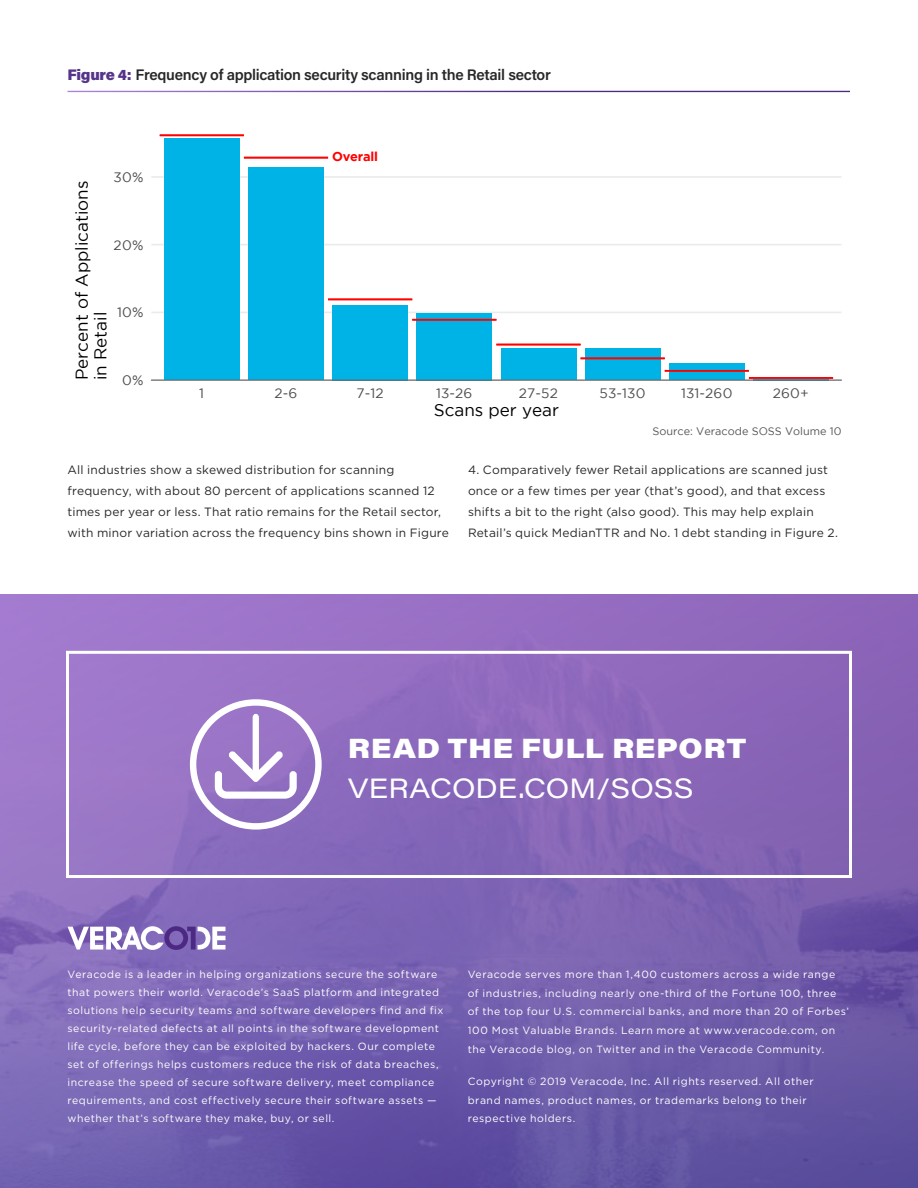
<style>
.page{position:relative;width:918px;height:1188px;background:#fff}
.page>*{position:absolute;margin:0;border:0;box-sizing:border-box;transform-origin:0 0}
.t1{font:900 27.3px "Acumin Pro Wide";letter-spacing:.02em;color:#fff}
.t2{font:27.3px "Acumin Pro Wide";letter-spacing:.005em;color:#fff}
.t3{font:17.1px/18.5px "Gotham";color:#000}
.t4{font:600 15.3px "Acumin Pro";letter-spacing:-.02em;color:#292829}
.t5{font:13.65px "Gotham";letter-spacing:.015em;color:#4d4d4d}
.t6{font:700 12.75px "Gotham";letter-spacing:-.02em;color:#f00}
.t7{font:12px/21px "Gotham";letter-spacing:.015em;color:#292829}
.t8{font:10.8px "Gotham";color:#545454}
.t9{font:10.5px/18.1px "Gotham";letter-spacing:.05em;color:#fff}
.s1{font-weight:900;color:#553489}
</style>
<div class="page">
<hr style="left:151px;top:379px;width:691px;height:2px;background:#ebebeb">
<hr style="left:151px;top:312px;width:691px;height:1px;background:#ebebeb">
<hr style="left:151px;top:244px;width:691px;height:1px;background:#ebebeb">
<hr style="left:151px;top:176px;width:691px;height:2px;background:#ebebeb">
<div style="left:164px;top:138px;width:76px;height:242px;background:#00b3e6"></div>
<div style="left:248px;top:167px;width:76px;height:213px;background:#00b3e6"></div>
<div style="left:332px;top:305px;width:76px;height:75px;background:#00b3e6"></div>
<div style="left:416px;top:313px;width:76px;height:67px;background:#00b3e6"></div>
<div style="left:501px;top:349px;width:75px;height:31px;background:#00b3e6"></div>
<div style="left:585px;top:348px;width:76px;height:32px;background:#00b3e6"></div>
<div style="left:669px;top:364px;width:76px;height:16px;background:#00b3e6"></div>
<hr style="left:753px;top:379px;width:76px;height:1px;background:#00b3e6">
<hr style="left:160px;top:135px;width:84px;height:1px;background:#f00">
<hr style="left:244px;top:157px;width:84px;height:1px;background:#f00">
<hr style="left:328px;top:299px;width:84px;height:1px;background:#f00">
<hr style="left:412px;top:319px;width:84px;height:2px;background:#f00">
<hr style="left:496px;top:344px;width:85px;height:1px;background:#f00">
<hr style="left:581px;top:358px;width:84px;height:1px;background:#f00">
<hr style="left:665px;top:370px;width:84px;height:2px;background:#f00">
<hr style="left:749px;top:377px;width:84px;height:2px;background:#f00">
<hr style="left:151px;top:380px;width:691px;height:1px;background:#666">
<svg style="left:0;top:594px;width:918px;height:594px;background:#8064b5"></svg>
<svg style="left:68px;top:926px;width:157px;height:24px"></svg>
<svg style="left:213px;top:712px;width:85px;height:88px"></svg>
<div style="left:190px;top:699px;width:132px;height:131px;border:6px solid #fff;border-radius:50%"></div>
<div style="left:66px;top:651px;width:786px;height:227px;border:3px solid #fff"></div>
<h3 class="t4" style="left:68px;top:64px;width:485px"><span class="s1">Figure 4:</span> Frequency of application security scanning in the Retail sector</h3>
<h3 class="t5" style="left:113px;top:169px;width:31px">30%</h3>
<h2 class="t3" style="left:72px;top:380px;width:201px;rotate:-90deg">Percent of Applications in Retail</h2>
<h3 class="t5" style="left:114px;top:237px;width:31px">20%</h3>
<h3 class="t5" style="left:117px;top:305px;width:28px">10%</h3>
<h3 class="t5" style="left:122px;top:373px;width:23px">0%</h3>
<p class="t6" style="left:332px;top:149px;width:47px">Overall</p>
<h3 class="t5" style="left:199px;top:385px;width:6px">1</h3>
<h3 class="t5" style="left:274px;top:385px;width:24px">2-6</h3>
<h3 class="t5" style="left:356px;top:385px;width:29px">7-12</h3>
<h3 class="t5" style="left:436px;top:385px;width:38px">13-26</h3>
<h3 class="t5" style="left:519px;top:385px;width:41px">27-52</h3>
<h3 class="t5" style="left:599px;top:385px;width:48px">53-130</h3>
<h3 class="t5" style="left:681px;top:385px;width:53px">131-260</h3>
<h3 class="t5" style="left:773px;top:385px;width:38px">260+</h3>
<h2 class="t3" style="left:434px;top:401px;width:127px">Scans per year</h2>
<p class="t8" style="left:653px;top:425px;width:190px">Source: Veracode SOSS Volume 10</p>
<p class="t7" style="left:68px;top:459px;width:383px">All industries show a skewed distribution for scanning frequency, with about 80 percent of applications scanned 12 times per year or less. That ratio remains for the Retail sector, with minor variation across the frequency bins shown in Figure</p>
<p class="t7" style="left:468px;top:459px;width:372px">4. Comparatively fewer Retail applications are scanned just once or a few times per year (that’s good), and that excess shifts a bit to the right (also good). This may help explain Retail’s quick MedianTTR and No. 1 debt standing in Figure 2.</p>
<h1 class="t1" style="left:348px;top:728px;width:400px">READ THE FULL REPORT</h1>
<h1 class="t2" style="left:348px;top:769px;width:347px">VERACODE.COM/SOSS</h1>
<p class="t9" style="left:68px;top:965px;width:377px">Veracode is a leader in helping organizations secure the software that powers their world. Veracode’s SaaS platform and integrated solutions help security teams and software developers find and fix security-related defects at all points in the software development life cycle, before they can be exploited by hackers. Our complete set of offerings helps customers reduce the risk of data breaches, increase the speed of secure software delivery, meet compliance requirements, and cost effectively secure their software assets — whether that’s software they make, buy, or sell.</p>
<p class="t9" style="left:468px;top:965px;width:383px;line-height:18.8px">Veracode serves more than 1,400 customers across a wide range<br>of industries, including nearly one-third of the Fortune 100, three of the top four U.S. commercial banks, and more than 20 of Forbes’ 100 Most Valuable Brands. Learn more at www.veracode.com, on the Veracode blog, on Twitter and in the Veracode Community.</p>
<p class="t9" style="left:468px;top:1072px;width:348px;line-height:18.8px">Copyright © 2019 Veracode, Inc. All rights reserved. All other brand names, product names, or trademarks belong to their respective holders.</p>
</div>
